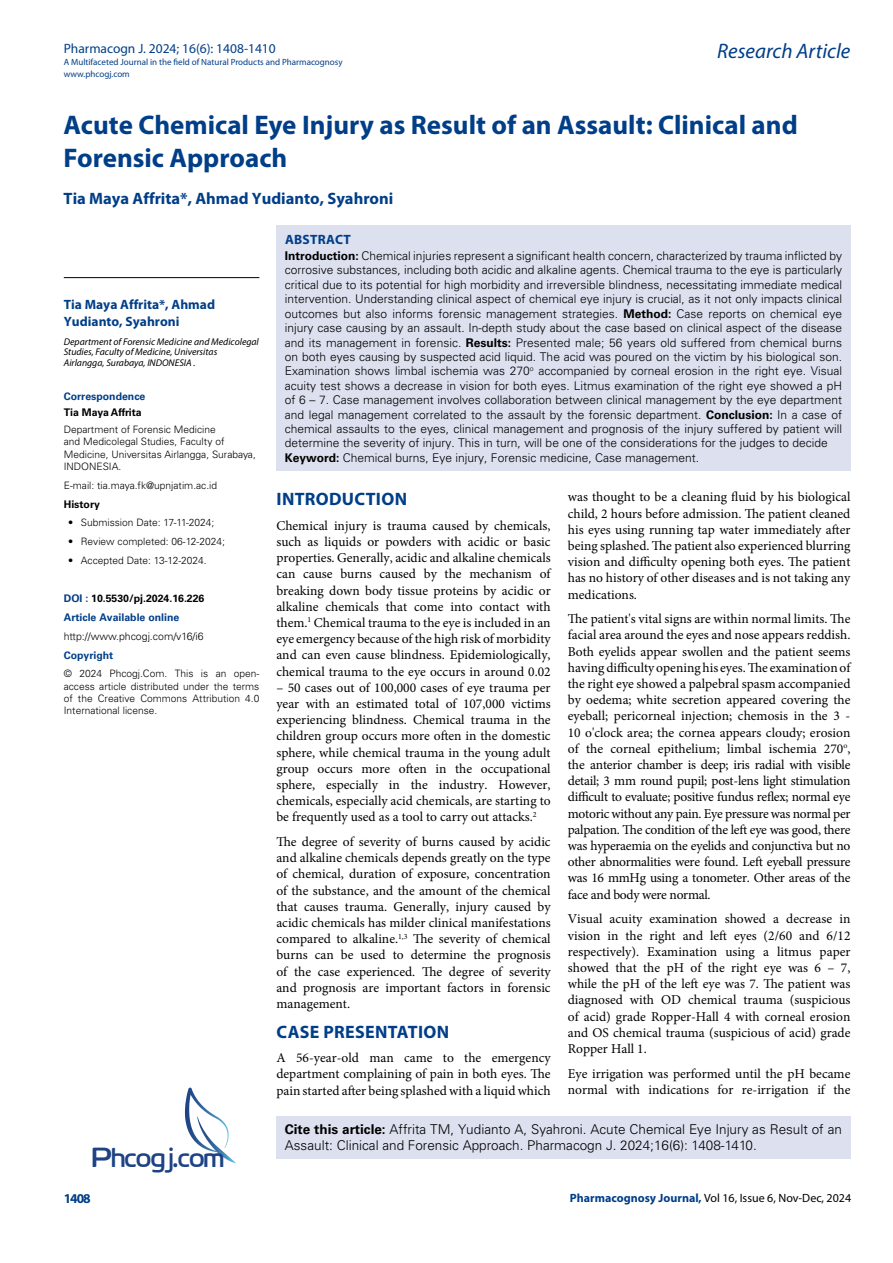
<style>
.page{position:relative;width:893px;height:1263px;background:#fff}
.page>*{position:absolute;margin:0;border:0;box-sizing:border-box;transform-origin:0 0}
.t1{font:27.6px "Cloud World";color:#1e4384}
.t2{font:700 27px/33px "Myriad Pro";color:#003e88}
.t3{font:italic 21px "Myriad Pro";color:#003e88}
.t4{font:700 18px "Myriad Pro";letter-spacing:.015em;color:#003e88}
.t5{font:700 16.5px "Myriad Pro";color:#003e88}
.t6{font:13.5px/16.2px "Minion Pro";color:#000;text-align:justify}
.t7{font:300 13.5px/16.2px "Univers LT Std";color:#000}
.t8{font:700 13.5px/16.2px "Myriad Pro";color:#003e88}
.t9{font:13.5px "Myriad Pro";color:#003e88}
.t10{font:700 13.5px "Myriad Pro";letter-spacing:.02em;color:#003e88}
.t11{font:300 12px/14.4px "Univers LT Std";color:#000}
.t12{font:12px "Myriad Pro";color:#000}
.t13{font:700 10.5px/18.9px "Univers LT Std";color:#003e88}
.t14{font:300 10.5px "Univers LT Std";color:#000}
.t15{font:700 10.5px "Univers LT Std";color:#000}
.t16{font:300 10.2px/12.3px "Univers LT Std";color:#000}
.t17{font:italic 9.75px/10.5px "Myriad Pro";color:#000}
.t18{font:9px/12px "Myriad Pro";color:#003e88}
.s1{color:#000}
.s2{font-weight:700}
.s3{font-weight:700;color:#003e88}
</style>
<div class="page">
<div style="left:276px;top:1115px;width:574px;height:43px;background:#dde0ef"></div>
<svg style="left:185px;top:1087px;width:51px;height:76px"></svg>
<div style="left:276px;top:225px;width:575px;height:245px;background:#dde0ef"></div>
<hr style="left:64px;top:277px;width:195px;height:1px;background:#000">
<p class="t9" style="left:64px;top:40px;width:214px">Pharmacogn J. 2024; 16(6): 1408-1410</p>
<p class="t18" style="left:64px;top:55px;width:280px">A Multifaceted Journal in the field of Natural Products and Pharmacognosy www.phcogj.com</p>
<h3 class="t3" style="left:717px;top:38px;width:135px">Research Article</h3>
<h2 class="t2" style="left:64px;top:108px;width:736px">Acute Chemical Eye Injury as Result of an Assault: Clinical and<br>Forensic Approach</h2>
<p class="t5" style="left:64px;top:187px;width:331px">Tia Maya Affrita*, Ahmad Yudianto, Syahroni</p>
<p class="t8" style="left:64px;top:296px;width:153px">Tia Maya Affrita*, Ahmad<br>Yudianto, Syahroni</p>
<p class="t17" style="left:64px;top:336px;width:197px">Department of Forensic Medicine and Medicolegal<br>Studies, Faculty of Medicine, Universitas<br>Airlangga, Surabaya, INDONESIA .</p>
<p class="t13" style="left:64px;top:386px;width:83px">Correspondence</p>
<p class="t15" style="left:64px;top:407px;width:79px">Tia Maya Affrita</p>
<p class="t16" style="left:64px;top:423px;width:194px">Department of Forensic Medicine<br>and Medicolegal Studies, Faculty of<br>Medicine, Universitas Airlangga, Surabaya,<br>INDONESIA.</p>
<p class="t16" style="left:64px;top:479px;width:155px">E-mail: tia.maya.fk@upnjatim.ac.id</p>
<p class="t15" style="left:64px;top:498px;width:38px">History</p>
<p class="t16" style="left:68px;top:516px;width:148px">• Submission Date: 17-11-2024;</p>
<p class="t16" style="left:68px;top:535px;width:158px">• Review completed: 06-12-2024;</p>
<p class="t16" style="left:68px;top:554px;width:140px">• Accepted Date: 13-12-2024.</p>
<p class="t13" style="left:64px;top:589px;width:142px">DOI : <span class="s1">10.5530/pj.2024.16.226<br></span>Article Available online</p>
<p class="t14" style="left:64px;top:630px;width:141px">http://www.phcogj.com/v16/i6</p>
<p class="t13" style="left:64px;top:646px;width:51px">Copyright</p>
<p class="t16" style="left:64px;top:668px;width:197px;text-align:justify">© 2024 Phcogj.Com. This is an open&shy;access article distributed under the terms of the Creative Commons Attribution 4.0<br>International license.</p>
<h1 class="t1" style="left:92px;top:1136px;width:134px">Phcogj.com</h1>
<p class="t8" style="left:64px;top:1190px;width:29px">1408</p>
<p class="t10" style="left:285px;top:230px;width:67px">ABSTRACT</p>
<p class="t11" style="left:285px;top:249px;width:559px"><span class="s2">Introduction:</span> Chemical injuries represent a significant health concern, characterized by trauma inflicted by corrosive substances, including both acidic and alkaline agents. Chemical trauma to the eye is particularly critical due to its potential for high morbidity and irreversible blindness, necessitating immediate medical intervention. Understanding clinical aspect of chemical eye injury is crucial, as it not only impacts clinical outcomes but also informs forensic management strategies. <span class="s2">Method:</span> Case reports on chemical eye injury case causing by an assault. In-depth study about the case based on clinical aspect of the disease and its management in forensic. <span class="s2">Results:</span> Presented male; 56 years old suffered from chemical burns on both eyes causing by suspected acid liquid. The acid was poured on the victim by his biological son.<br>Examination shows limbal ischemia was 270<sup>o</sup> accompanied by corneal erosion in the right eye. Visual acuity test shows a decrease in vision for both eyes. Litmus examination of the right eye showed a pH of 6 – 7. Case management involves collaboration between clinical management by the eye department and legal management correlated to the assault by the forensic department. <span class="s2">Conclusion:</span> In a case of chemical assaults to the eyes, clinical management and prognosis of the injury suffered by patient will determine the severity of injury. This in turn, will be one of the considerations for the judges to decide <span class="s2">Keyword:</span> Chemical burns, Eye injury, Forensic medicine, Case management.</p>
<h3 class="t4" style="left:277px;top:487px;width:132px">INTRODUCTION</h3>
<p class="t6" style="left:276px;top:517px;width:276px">Chemical injury is trauma caused by chemicals, such as liquids or powders with acidic or basic properties. Generally, acidic and alkaline chemicals can cause burns caused by the mechanism of breaking down body tissue proteins by acidic or alkaline chemicals that come into contact with them.<sup>1</sup> Chemical trauma to the eye is included in an eye emergency because of the high risk of morbidity and can even cause blindness. Epidemiologically, chemical trauma to the eye occurs in around 0.02</p>
<p class="t6" style="left:276px;top:679px;width:276px">– 50 cases out of 100,000 cases of eye trauma per year with an estimated total of 107,000 victims experiencing blindness. Chemical trauma in the children group occurs more often in the domestic sphere, while chemical trauma in the young adult group occurs more often in the occupational sphere, especially in the industry. However, chemicals, especially acid chemicals, are starting to be frequently used as a tool to carry out attacks.<sup>2</sup></p>
<p class="t6" style="left:276px;top:834px;width:276px">The degree of severity of burns caused by acidic and alkaline chemicals depends greatly on the type of chemical, duration of exposure, concentration of the substance, and the amount of the chemical that causes trauma. Generally, injury caused by acidic chemicals has milder clinical manifestations compared to alkaline.<sup>1,3</sup> The severity of chemical burns can be used to determine the prognosis of the case experienced. The degree of severity and prognosis are important factors in forensic management.</p>
<h3 class="t4" style="left:277px;top:1020px;width:174px">CASE PRESENTATION</h3>
<p class="t6" style="left:276px;top:1050px;width:276px">A 56-year-old man came to the emergency department complaining of pain in both eyes. The pain started after being splashed with a liquid which</p>
<p class="t6" style="left:568px;top:489px;width:284px">was thought to be a cleaning fluid by his biological child, 2 hours before admission. The patient cleaned his eyes using running tap water immediately after being splashed. The patient also experienced blurring vision and difficulty opening both eyes. The patient has no history of other diseases and is not taking any medications.</p>
<p class="t6" style="left:568px;top:611px;width:284px">The patient's vital signs are within normal limits. The facial area around the eyes and nose appears reddish.<br>Both eyelids appear swollen and the patient seems having difficulty opening his eyes. The examination of the right eye showed a palpebral spasm accompanied by oedema; white secretion appeared covering the eyeball; pericorneal injection; chemosis in the 3 - 10 o'clock area; the cornea appears cloudy; erosion of the corneal epithelium; limbal ischemia 270<sup>o</sup>, the anterior chamber is deep; iris radial with visible detail; 3 mm round pupil; post-lens light stimulation difficult to evaluate; positive fundus reflex; normal eye motoric without any pain. Eye pressure was normal per palpation. The condition of the left eye was good, there was hyperaemia on the eyelids and conjunctiva but no other abnormalities were found. Left eyeball pressure was 16 mmHg using a tonometer. Other areas of the face and body were normal.</p>
<p class="t6" style="left:568px;top:911px;width:284px">Visual acuity examination showed a decrease in vision in the right and left eyes (2/60 and 6/12 respectively). Examination using a litmus paper showed that the pH of the right eye was 6 – 7, while the pH of the left eye was 7. The patient was diagnosed with OD chemical trauma (suspicious of acid) grade Ropper-Hall 4 with corneal erosion and OS chemical trauma (suspicious of acid) grade Ropper Hall 1.</p>
<p class="t6" style="left:568px;top:1065px;width:284px">Eye irrigation was performed until the pH became normal with indications for re-irrigation if the</p>
<p class="t7" style="left:285px;top:1121px;width:558px"><span class="s2">Cite this article:</span> Affrita TM, Yudianto A, Syahroni. Acute Chemical Eye Injury as Result of an<br>Assault: Clinical and Forensic Approach. Pharmacogn J. 2024;16(6): 1408-1410.</p>
<p class="t12" style="left:570px;top:1190px;width:283px"><span class="s3">Pharmacognosy Journal,</span> Vol 16, Issue 6, Nov-Dec, 2024</p>
</div>
